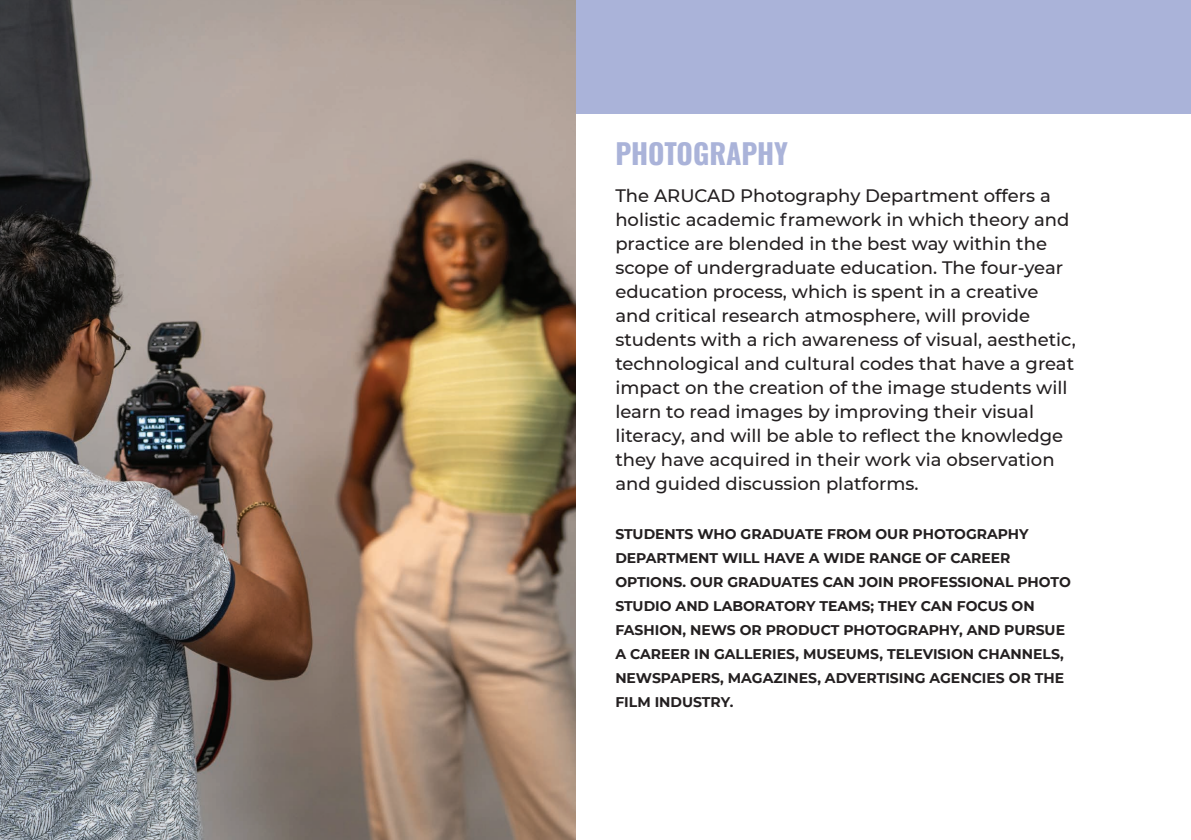
<style>
.page{position:relative;width:1191px;height:840px;background:#fff}
.page>*{position:absolute;margin:0;border:0;box-sizing:border-box;transform-origin:0 0}
.t1{font:700 28px "Oswald";letter-spacing:-.005em;color:#aab3d9}
.t2{font:500 18px/24px "Montserrat";color:#231f20}
.t3{font:700 14px/24px "Montserrat";color:#231f20}
</style>
<div class="page">
<div style="left:0;top:0;width:1191px;height:113px;background:#aab3d9"></div>
<img style="left:0;top:0;width:575px;height:839px">
<h1 class="t1" style="left:615px;top:131px;width:174px">PHOTOGRAPHY</h1>
<p class="t2" style="left:615px;top:184px;width:462px">The ARUCAD Photography Department offers a holistic academic framework in which theory and practice are blended in the best way within the scope of undergraduate education. The four-year education process, which is spent in a creative and critical research atmosphere, will provide students with a rich awareness of visual, aesthetic, technological and cultural codes that have a great impact on the creation of the image students will learn to read images by improving their visual literacy, and will be able to reflect the knowledge they have acquired in their work via observation and guided discussion platforms.</p>
<p class="t3" style="left:615px;top:521px;width:457px">STUDENTS WHO GRADUATE FROM OUR PHOTOGRAPHY DEPARTMENT WILL HAVE A WIDE RANGE OF CAREER OPTIONS. OUR GRADUATES CAN JOIN PROFESSIONAL PHOTO STUDIO AND LABORATORY TEAMS; THEY CAN FOCUS ON FASHION, NEWS OR PRODUCT PHOTOGRAPHY, AND PURSUE A CAREER IN GALLERIES, MUSEUMS, TELEVISION CHANNELS, NEWSPAPERS, MAGAZINES, ADVERTISING AGENCIES OR THE FILM INDUSTRY.</p>
</div>
